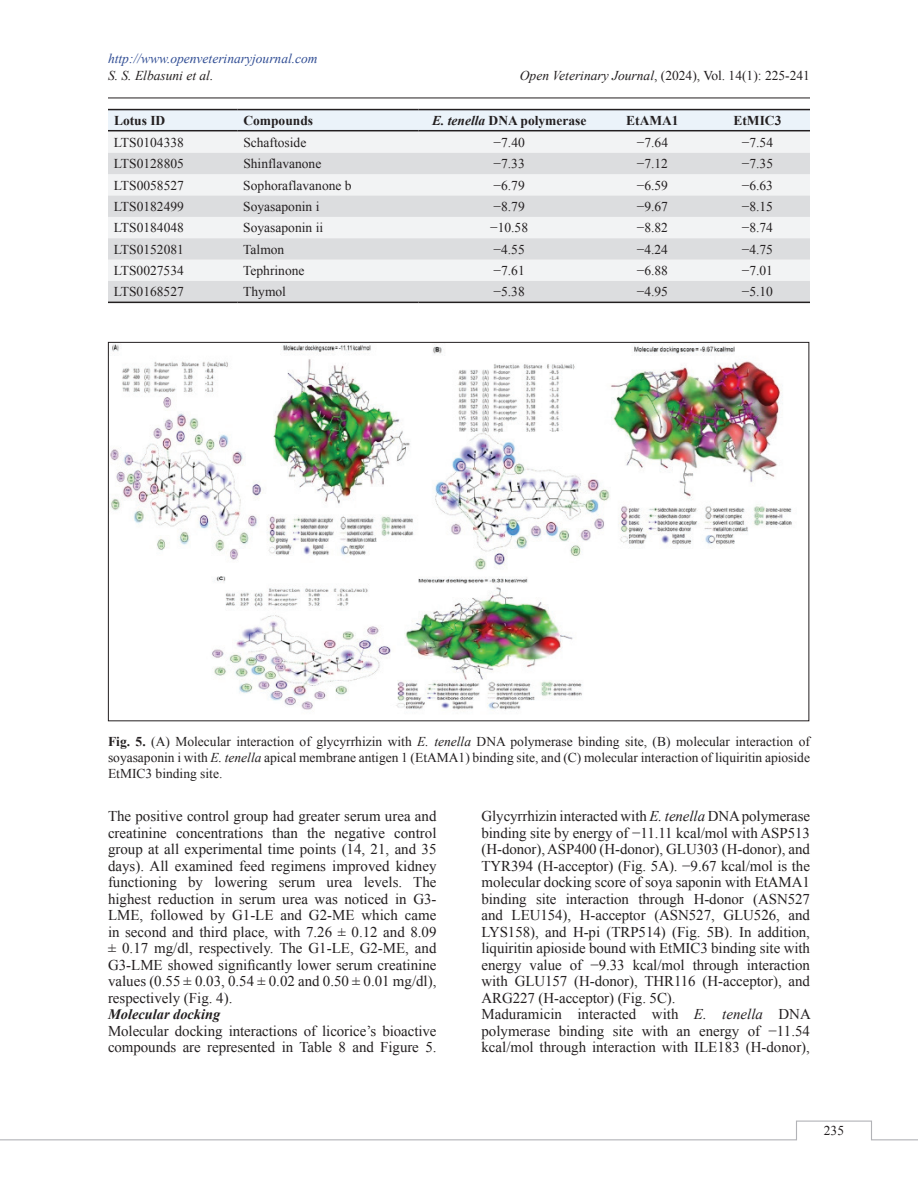
<style>
.page{position:relative;width:918px;height:1188px;background:#fff}
.page>*{position:absolute;margin:0;border:0;box-sizing:border-box;transform-origin:0 0}
.t1{font:15px/16.5px "Times New Roman";letter-spacing:-.005em;color:#231f20}
.t2{font:italic 700 14.4px "Times New Roman";color:#231f20}
.t3{font:13.5px/16.2px "Times New Roman";color:#231f20;text-align:justify}
.t4{font:700 13.5px "Times New Roman";color:#231f20}
.t5{font:italic 13.5px "Times New Roman";color:#304d94}
.t6{font:italic 13.5px "Times New Roman";color:#231f20}
.s1{font-style:italic}
.s2{font-weight:700}
</style>
<div class="page">
<hr style="left:108px;top:98px;width:702px;height:1px;background:#231f20">
<svg style="left:0;top:1120px;width:918px;height:21px"></svg>
<img style="left:110px;top:344px;width:682px;height:366px">
<div style="left:108px;top:110px;width:702px;height:20px;background:#ebf3fa"></div>
<div style="left:108px;top:131px;width:702px;height:22px;background:#f2f3f4"></div>
<svg style="left:108px;top:153px;width:702px;height:149px;fill:#dcdddf"></svg>
<hr style="left:108px;top:109px;width:129px;height:1px;background:#231f20">
<hr style="left:237px;top:109px;width:181px;height:1px;background:#231f20">
<hr style="left:418px;top:109px;width:182px;height:1px;background:#231f20">
<hr style="left:600px;top:109px;width:105px;height:1px;background:#231f20">
<hr style="left:705px;top:109px;width:105px;height:1px;background:#231f20">
<hr style="left:108px;top:130px;width:129px;height:1px;background:#231f20">
<hr style="left:237px;top:130px;width:181px;height:1px;background:#231f20">
<hr style="left:418px;top:130px;width:182px;height:1px;background:#231f20">
<hr style="left:600px;top:130px;width:105px;height:1px;background:#231f20">
<hr style="left:705px;top:130px;width:105px;height:1px;background:#231f20">
<hr style="left:108px;top:302px;width:129px;height:1px;background:#231f20">
<hr style="left:237px;top:302px;width:181px;height:1px;background:#231f20">
<hr style="left:418px;top:302px;width:182px;height:1px;background:#231f20">
<hr style="left:600px;top:302px;width:105px;height:1px;background:#231f20">
<hr style="left:705px;top:302px;width:105px;height:1px;background:#231f20">
<p class="t5" style="left:108px;top:50px;width:211px">http://www.openveterinaryjournal.com</p>
<p class="t6" style="left:108px;top:66px;width:107px">S. S. Elbasuni et al.</p>
<p class="t3" style="left:520px;top:67px;width:292px"><span class="s1">Open Veterinary Journal</span>, (2024), Vol. 14(1): 225-241</p>
<p class="t4" style="left:114px;top:111px;width:53px">Lotus ID</p>
<p class="t4" style="left:243px;top:111px;width:71px">Compounds</p>
<p class="t4" style="left:432px;top:111px;width:156px"><span class="s1">E. tenella</span> DNA polymerase</p>
<p class="t4" style="left:626px;top:111px;width:54px">EtAMA1</p>
<p class="t4" style="left:733px;top:111px;width:49px">EtMIC3</p>
<p class="t3" style="left:114px;top:134px;width:72px">LTS0104338</p>
<p class="t3" style="left:243px;top:134px;width:64px">Schaftoside</p>
<p class="t3" style="left:494px;top:134px;width:33px">−7.40</p>
<p class="t3" style="left:637px;top:134px;width:33px">−7.64</p>
<p class="t3" style="left:742px;top:134px;width:33px">−7.54</p>
<p class="t3" style="left:114px;top:155px;width:72px">LTS0128805</p>
<p class="t3" style="left:243px;top:155px;width:79px">Shinflavanone</p>
<p class="t3" style="left:494px;top:155px;width:33px">−7.33</p>
<p class="t3" style="left:637px;top:155px;width:33px">−7.12</p>
<p class="t3" style="left:742px;top:155px;width:33px">−7.35</p>
<p class="t3" style="left:114px;top:177px;width:72px">LTS0058527</p>
<p class="t3" style="left:243px;top:177px;width:110px">Sophoraflavanone b</p>
<p class="t3" style="left:494px;top:177px;width:33px">−6.79</p>
<p class="t3" style="left:637px;top:177px;width:33px">−6.59</p>
<p class="t3" style="left:742px;top:177px;width:33px">−6.63</p>
<p class="t3" style="left:114px;top:198px;width:72px">LTS0182499</p>
<p class="t3" style="left:243px;top:198px;width:78px">Soyasaponin i</p>
<p class="t3" style="left:494px;top:198px;width:33px">−8.79</p>
<p class="t3" style="left:637px;top:198px;width:33px">−9.67</p>
<p class="t3" style="left:742px;top:198px;width:33px">−8.15</p>
<p class="t3" style="left:114px;top:219px;width:72px">LTS0184048</p>
<p class="t3" style="left:243px;top:219px;width:81px">Soyasaponin ii</p>
<p class="t3" style="left:490px;top:219px;width:39px">−10.58</p>
<p class="t3" style="left:637px;top:219px;width:33px">−8.82</p>
<p class="t3" style="left:742px;top:219px;width:33px">−8.74</p>
<p class="t3" style="left:114px;top:241px;width:72px">LTS0152081</p>
<p class="t3" style="left:243px;top:241px;width:43px">Talmon</p>
<p class="t3" style="left:494px;top:241px;width:33px">−4.55</p>
<p class="t3" style="left:637px;top:241px;width:33px">−4.24</p>
<p class="t3" style="left:742px;top:241px;width:33px">−4.75</p>
<p class="t3" style="left:114px;top:262px;width:72px">LTS0027534</p>
<p class="t3" style="left:243px;top:262px;width:63px">Tephrinone</p>
<p class="t3" style="left:494px;top:262px;width:33px">−7.61</p>
<p class="t3" style="left:637px;top:262px;width:33px">−6.88</p>
<p class="t3" style="left:742px;top:262px;width:33px">−7.01</p>
<p class="t3" style="left:114px;top:284px;width:72px">LTS0168527</p>
<p class="t3" style="left:243px;top:284px;width:44px">Thymol</p>
<p class="t3" style="left:494px;top:284px;width:33px">−5.38</p>
<p class="t3" style="left:637px;top:284px;width:33px">−4.95</p>
<p class="t3" style="left:742px;top:284px;width:33px">−5.10</p>
<p class="t3" style="left:108px;top:733px;width:704px"><span class="s2">Fig. 5.</span> (A) Molecular interaction of glycyrrhizin with <span class="s1">E. tenella</span> DNA polymerase binding site, (B) molecular interaction of soyasaponin i with <span class="s1">E. tenella</span> apical membrane antigen 1 (EtAMA1) binding site, and (C) molecular interaction of liquiritin apioside EtMIC3 binding site.</p>
<p class="t1" style="left:108px;top:808px;width:330px;text-align:justify">The positive control group had greater serum urea and creatinine concentrations than the negative control group at all experimental time points (14, 21, and 35 days). All examined feed regimens improved kidney functioning by lowering serum urea levels. The highest reduction in serum urea was noticed in G3- LME, followed by G1-LE and G2-ME which came in second and third place, with 7.26 ± 0.12 and 8.09 ± 0.17 mg/dl, respectively. The G1-LE, G2-ME, and G3-LME showed significantly lower serum creatinine values (0.55 ± 0.03, 0.54 ± 0.02 and 0.50 ± 0.01 mg/dl), respectively (Fig. 4).</p>
<p class="t2" style="left:108px;top:1005px;width:114px">Molecular docking</p>
<p class="t1" style="left:108px;top:1022px;width:330px">Molecular docking interactions of licorice’s bioactive compounds are represented in Table 8 and Figure 5.</p>
<p class="t1" style="left:482px;top:808px;width:331px">Glycyrrhizin interacted with <span class="s1">E. tenella</span> DNA polymerase binding site by energy of −11.11 kcal/mol with ASP513 (H-donor), ASP400 (H-donor), GLU303 (H-donor), and TYR394 (H-acceptor) (Fig. 5A). −9.67 kcal/mol is the molecular docking score of soya saponin with EtAMA1 binding site interaction through H-donor (ASN527 and LEU154), H-acceptor (ASN527, GLU526, and LYS158), and H-pi (TRP514) (Fig. 5B). In addition, liquiritin apioside bound with EtMIC3 binding site with energy value of −9.33 kcal/mol through interaction with GLU157 (H-donor), THR116 (H-acceptor), and ARG227 (H-acceptor) (Fig. 5C).<br>Maduramicin interacted with <span class="s1">E. tenella</span> DNA polymerase binding site with an energy of −11.54 kcal/mol through interaction with ILE183 (H-donor),</p>
<p class="t3" style="left:824px;top:1122px;width:22px">235</p>
</div>
